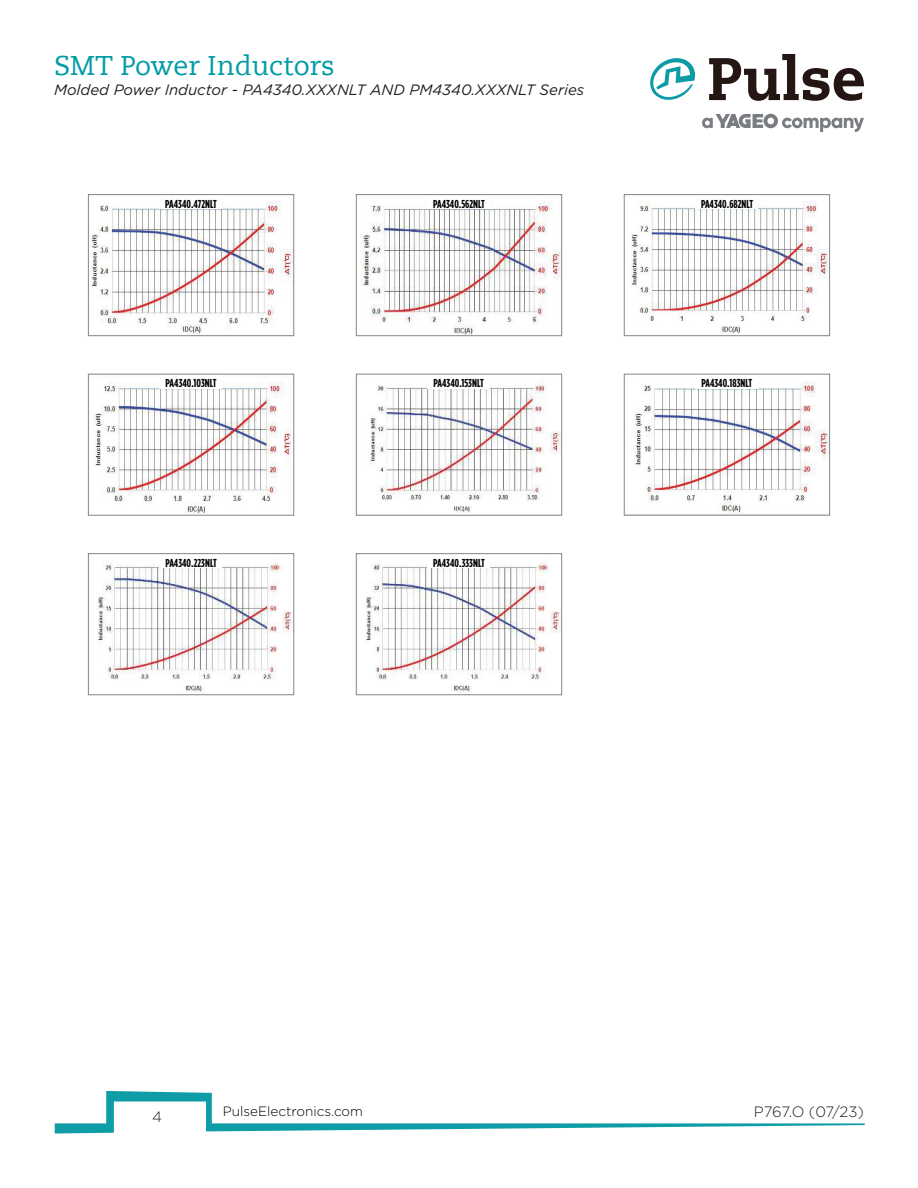
<style>
.page{position:relative;width:918px;height:1188px;background:#fff}
.page>*{position:absolute;margin:0;border:0;box-sizing:border-box;transform-origin:0 0}
.t1{font:27px "Caecilia LT Std";color:#009ca6}
.t2{font:italic 15px "Gotham";color:#221f1f}
.t3{font:300 15px "Gotham";letter-spacing:-.02em;color:#221f1f}
.t4{font:300 13.5px "Gotham";color:#000}
.t5{font:700 11.55px "Gotham Condensed";color:#010102}
</style>
<div class="page">
<svg style="left:702px;top:114px;width:162px;height:18px"></svg>
<svg style="left:709px;top:54px;width:155px;height:47px"></svg>
<svg style="left:650px;top:58px;width:45px;height:42px"></svg>
<svg style="left:55px;top:1091px;width:810px;height:43px"></svg>
<img style="left:91px;top:201px;width:201px;height:133px">
<div style="left:159px;top:196px;width:63px;height:12px;background:#fff"></div>
<div style="left:88px;top:194px;width:206px;height:142px;border:1px solid #858787"></div>
<img style="left:94px;top:381px;width:197px;height:132px">
<div style="left:159px;top:375px;width:63px;height:13px;background:#fff"></div>
<div style="left:88px;top:374px;width:206px;height:141px;border:1px solid #858787"></div>
<img style="left:98px;top:563px;width:194px;height:129px">
<div style="left:159px;top:555px;width:63px;height:13px;background:#fff"></div>
<div style="left:88px;top:553px;width:206px;height:142px;border:1px solid #858787"></div>
<img style="left:360px;top:203px;width:200px;height:131px">
<div style="left:427px;top:196px;width:62px;height:12px;background:#fff"></div>
<div style="left:356px;top:194px;width:206px;height:142px;border:1px solid #858787"></div>
<img style="left:370px;top:384px;width:190px;height:129px">
<div style="left:427px;top:375px;width:62px;height:13px;background:#fff"></div>
<div style="left:356px;top:374px;width:206px;height:141px;border:1px solid #858787"></div>
<img style="left:366px;top:563px;width:194px;height:129px">
<div style="left:427px;top:555px;width:62px;height:13px;background:#fff"></div>
<div style="left:356px;top:553px;width:206px;height:142px;border:1px solid #858787"></div>
<img style="left:630px;top:201px;width:198px;height:133px">
<div style="left:695px;top:196px;width:62px;height:12px;background:#fff"></div>
<div style="left:624px;top:194px;width:206px;height:142px;border:1px solid #858787"></div>
<img style="left:634px;top:381px;width:194px;height:132px">
<div style="left:695px;top:375px;width:62px;height:13px;background:#fff"></div>
<div style="left:624px;top:374px;width:206px;height:141px;border:1px solid #858787"></div>
<h1 class="t1" style="left:54px;top:50px;width:282px">SMT Power Inductors</h1>
<p class="t2" style="left:54px;top:83px;width:532px">Molded Power Inductor - PA4340.XXXNLT AND PM4340.XXXNLT Series</p>
<p class="t5" style="left:165px;top:198px;width:53px">PA4340.472NLT</p>
<p class="t5" style="left:433px;top:198px;width:53px">PA4340.562NLT</p>
<p class="t5" style="left:166px;top:378px;width:52px">PA4340.103NLT</p>
<p class="t5" style="left:434px;top:378px;width:52px">PA4340.153NLT</p>
<p class="t5" style="left:165px;top:558px;width:53px">PA4340.223NLT</p>
<p class="t5" style="left:433px;top:558px;width:53px">PA4340.333NLT</p>
<p class="t5" style="left:701px;top:198px;width:54px">PA4340.682NLT</p>
<p class="t5" style="left:701px;top:378px;width:52px">PA4340.183NLT</p>
<p class="t3" style="left:152px;top:1110px;width:11px">4</p>
<p class="t4" style="left:223px;top:1105px;width:142px">PulseElectronics.com</p>
<p class="t3" style="left:754px;top:1105px;width:112px">P767.O (07/23)</p>
</div>
